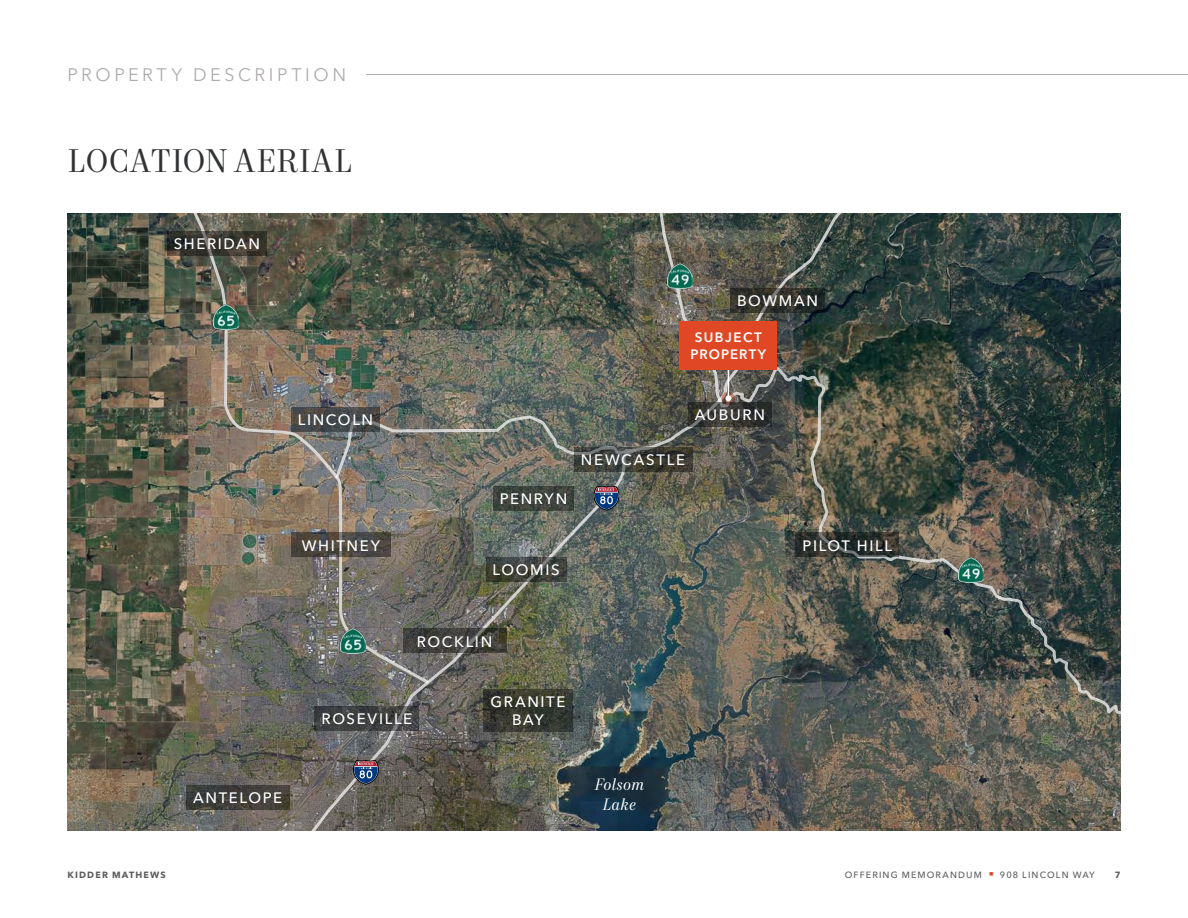
<style>
.page{position:relative;width:1188px;height:918px;background:#fff}
.page>*{position:absolute;margin:0;border:0;box-sizing:border-box;transform-origin:0 0}
.Headline_-_Level_2_-_Charcoal_2023{font:33px "Mort Modern 08";color:#313234}
.Section_Identifier_-_Sterling_2023{font:18px "Avenir Next LT Pro";letter-spacing:.2em;color:#afabac}
.Water_-_White_2023{font:italic 16.5px/19.5px "Mort Modern 08";letter-spacing:.015em;color:#fff;text-align:center}
.Bigger_City_-_White_2023{font:500 15px "Avenir Next LT Pro";letter-spacing:.11em;color:#fff}
.Subject_Property_Label_-_White_2023{font:600 13.5px/16.5px "Avenir Next LT Pro";letter-spacing:.095em;color:#fff;text-align:center}
.t1{font:500 9px "Avenir Next LT Pro";letter-spacing:.13em;color:#5e5d5d}
.t2{font:700 9px "Avenir Next LT Pro";letter-spacing:.13em;color:#5e5d5d}
.s1{color:#e04825}
</style>
<div class="page">
<img style="left:68px;top:214px;width:1052px;height:616px">
<svg style="left:186px;top:785px;width:103px;height:25px;background:#403e3b"></svg>
<img style="left:304px;top:213px;width:540px;height:618px">
<img style="left:190px;top:213px;width:240px;height:472px">
<svg style="left:334px;top:416px;width:304px;height:64px;background:#75776e"></svg>
<svg style="left:658px;top:213px;width:463px;height:503px;background:#4c524a"></svg>
<img style="left:667px;top:263px;width:25px;height:25px">
<img style="left:958px;top:557px;width:25px;height:25px">
<img style="left:214px;top:304px;width:24px;height:25px">
<img style="left:341px;top:628px;width:25px;height:25px">
<svg style="left:353px;top:760px;width:25px;height:24px"></svg>
<svg style="left:594px;top:486px;width:25px;height:24px"></svg>
<svg style="left:722px;top:392px;width:13px;height:13px"></svg>
<hr style="left:728px;top:354px;width:1px;height:44px;background:#fff">
<svg style="left:725px;top:395px;width:6px;height:6px"></svg>
<div style="left:680px;top:321px;width:97px;height:48px;background:#e04825"></div>
<svg style="left:167px;top:231px;width:100px;height:25px;background:#3a3831"></svg>
<svg style="left:291px;top:407px;width:89px;height:25px;background:#494a4a"></svg>
<svg style="left:574px;top:447px;width:118px;height:25px;background:#43433d"></svg>
<svg style="left:730px;top:288px;width:95px;height:25px;background:#30322d"></svg>
<svg style="left:796px;top:532px;width:103px;height:25px;background:#333632"></svg>
<svg style="left:688px;top:402px;width:84px;height:24px;background:#383835"></svg>
<svg style="left:493px;top:486px;width:81px;height:25px;background:#3e443e"></svg>
<svg style="left:291px;top:532px;width:100px;height:25px;background:#4d4843"></svg>
<svg style="left:403px;top:629px;width:103px;height:24px;background:#42413d"></svg>
<svg style="left:483px;top:689px;width:90px;height:43px;background:#363830"></svg>
<svg style="left:315px;top:706px;width:104px;height:25px;background:#414344"></svg>
<svg style="left:486px;top:557px;width:80px;height:25px;background:#41443d"></svg>
<hr style="left:366px;top:74px;width:822px;height:1px;background:#afabac">
<p class="Section_Identifier_-_Sterling_2023" style="left:68px;top:64px;width:280px">PROPERTY DESCRIPTION</p>
<p class="Headline_-_Level_2_-_Charcoal_2023" style="left:68px;top:141px;width:286px">LOCATION AERIAL</p>
<p class="Bigger_City_-_White_2023" style="left:174px;top:235px;width:88px">SHERIDAN</p>
<p class="Bigger_City_-_White_2023" style="left:298px;top:411px;width:77px">LINCOLN</p>
<p class="Bigger_City_-_White_2023" style="left:302px;top:536px;width:80px">WHITNEY</p>
<p class="Bigger_City_-_White_2023" style="left:737px;top:292px;width:82px">BOWMAN</p>
<p class="Subject_Property_Label_-_White_2023" style="left:691px;top:329px;width:77px">SUBJECT<br>PROPERTY</p>
<p class="Bigger_City_-_White_2023" style="left:500px;top:490px;width:69px">PENRYN</p>
<p class="Bigger_City_-_White_2023" style="left:695px;top:405px;width:72px">AUBURN</p>
<p class="Bigger_City_-_White_2023" style="left:581px;top:451px;width:106px">NEWCASTLE</p>
<p class="Bigger_City_-_White_2023" style="left:493px;top:561px;width:69px">LOOMIS</p>
<p class="Bigger_City_-_White_2023" style="left:803px;top:536px;width:91px">PILOT HILL</p>
<p class="Bigger_City_-_White_2023" style="left:193px;top:789px;width:90px">ANTELOPE</p>
<p class="Bigger_City_-_White_2023" style="left:417px;top:632px;width:77px">ROCKLIN</p>
<p class="Bigger_City_-_White_2023" style="left:490px;top:693px;width:77px">GRANITE</p>
<p class="Bigger_City_-_White_2023" style="left:322px;top:710px;width:92px">ROSEVILLE</p>
<p class="Bigger_City_-_White_2023" style="left:512px;top:711px;width:33px">BAY</p>
<p class="Water_-_White_2023" style="left:594px;top:776px;width:51px">Folsom<br>Lake</p>
<p class="t2" style="left:68px;top:869px;width:100px">KIDDER MATHEWS</p>
<p class="t1" style="left:845px;top:869px;width:252px">OFFERING MEMORANDUM <span class="s1">■</span> 908 LINCOLN WAY</p>
<p class="t2" style="left:1115px;top:869px;width:7px">7</p>
</div>
